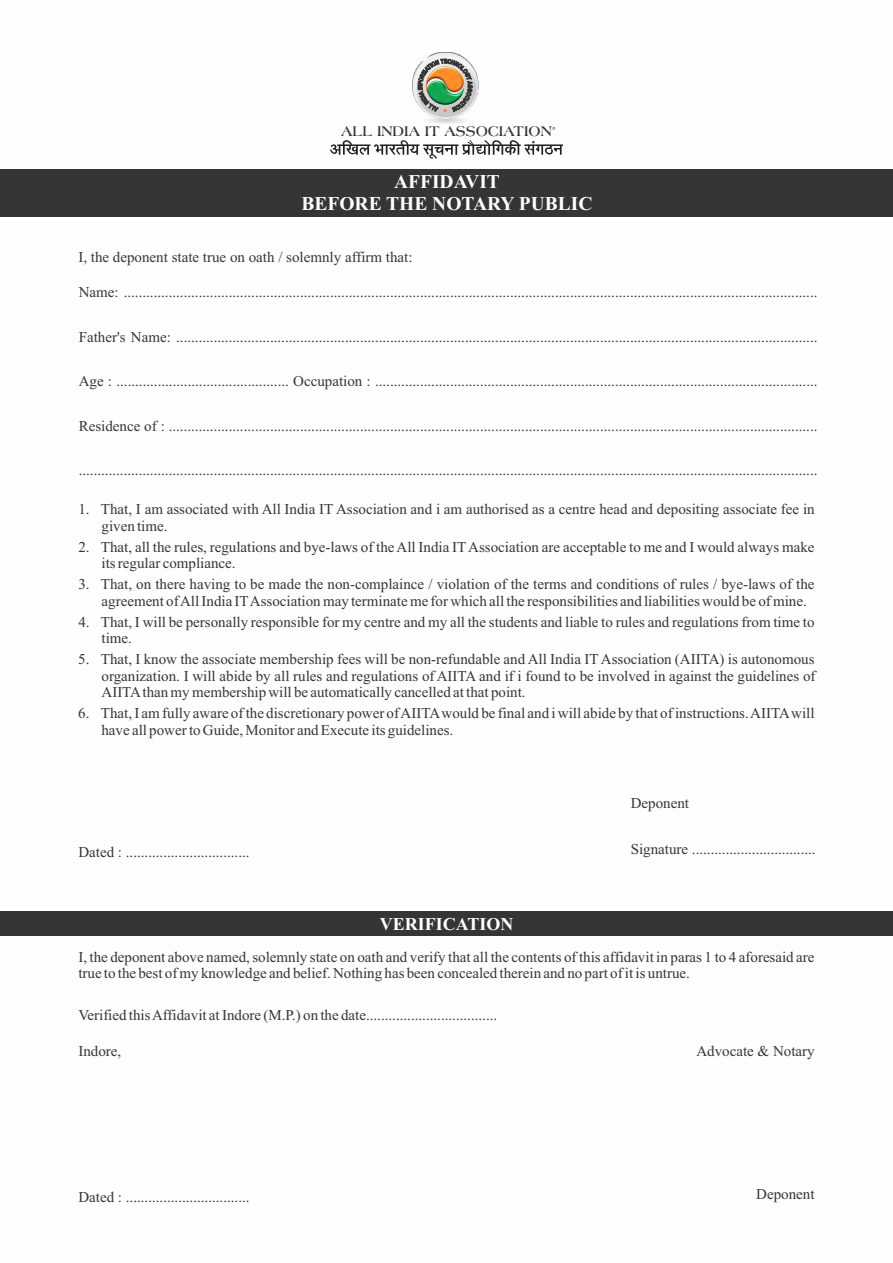
<style>
.page{position:relative;width:893px;height:1263px;background:#fff}
.page>*{position:absolute;margin:0;border:0;box-sizing:border-box;transform-origin:0 0}
.t1{font:700 19.5px/21.6px "Times New Roman";color:#fefefe;text-align:center}
.t2{font:700 18px "Times New Roman";color:#fefefe}
.t3{font:15px/16.6px "Times New Roman";color:#373435}
.t4{font:700 14.85px "Americana BT";color:#373435}
</style>
<div class="page">
<div style="left:0;top:169px;width:893px;height:48px;background:#373435"></div>
<div style="left:0;top:912px;width:893px;height:24px;background:#373435"></div>
<img style="left:412px;top:53px;width:67px;height:71px">
<img style="left:418px;top:59px;width:55px;height:53px">
<svg style="left:330px;top:140px;width:233px;height:19px"></svg>
<p class="t4" style="left:341px;top:125px;width:212px">ALL INDIA IT ASSOCIATION</p>
<h1 class="t1" style="left:302px;top:173px;width:292px">AFFIDAVIT<br>BEFORE THE NOTARY PUBLIC</h1>
<p class="t3" style="left:78px;top:250px;width:336px">I, the deponent state true on oath / solemnly affirm that:</p>
<p class="t3" style="left:79px;top:285px;width:740px">Name: .........................................................................................................................................................................................</p>
<p class="t3" style="left:79px;top:330px;width:740px">Father's Name: ...........................................................................................................................................................................</p>
<p class="t3" style="left:79px;top:374px;width:740px">Age : .............................................. Occupation : ......................................................................................................................</p>
<p class="t3" style="left:79px;top:419px;width:740px">Residence of : .............................................................................................................................................................................</p>
<p class="t3" style="left:79px;top:463px;width:740px">.....................................................................................................................................................................................................</p>
<p class="t3" style="left:102px;top:503px;width:715px;text-indent:-23px">1. That, I am associated with All India IT Association and i am authorised as a centre head and depositing associate fee in given time.</p>
<p class="t3" style="left:102px;top:540px;width:714px;text-indent:-23px">2. That, all the rules, regulations and bye-laws of the All India IT Association are acceptable to me and I would always make its regular compliance.</p>
<p class="t3" style="left:102px;top:577px;width:714px;text-indent:-23px">3. That, on there having to be made the non-complaince / violation of the terms and conditions of rules / bye-laws of the agreement of All India IT Association may terminate me for which all the responsibilities and liabilities would be of mine.</p>
<p class="t3" style="left:102px;top:615px;width:714px;text-indent:-23px">4. That, I will be personally responsible for my centre and my all the students and liable to rules and regulations from time to time.</p>
<p class="t3" style="left:101px;top:652px;width:715px;text-align:justify;text-indent:-23px">5. That, I know the associate membership fees will be non-refundable and All India IT Association (AIITA) is autonomous organization. I will abide by all rules and regulations of AIITA and if i found to be involved in against the guidelines of AIITA than my membership will be automatically cancelled at that point.</p>
<p class="t3" style="left:101px;top:706px;width:715px;text-indent:-23px">6. That, I am fully aware of the discretionary power of AIITA would be final and i will abide by that of instructions. AIITA will have all power to Guide, Monitor and Execute its guidelines.</p>
<p class="t3" style="left:78px;top:845px;width:173px">Dated : .................................</p>
<p class="t2" style="left:380px;top:918px;width:135px">VERIFICATION</p>
<p class="t3" style="left:631px;top:796px;width:60px">Deponent</p>
<p class="t3" style="left:631px;top:842px;width:186px">Signature .................................</p>
<p class="t3" style="left:78px;top:950px;width:738px">I, the deponent above named, solemnly state on oath and verify that all the contents of this affidavit in paras 1 to 4 aforesaid are true to the best of my knowledge and belief. Nothing has been concealed therein and no part of it is untrue.</p>
<p class="t3" style="left:78px;top:1008px;width:420px">Verified this Affidavit at Indore (M.P.) on the date...................................</p>
<p class="t3" style="left:78px;top:1044px;width:44px">Indore,</p>
<p class="t3" style="left:696px;top:1044px;width:120px">Advocate &amp; Notary</p>
<p class="t3" style="left:78px;top:1190px;width:173px">Dated : .................................</p>
<p class="t3" style="left:756px;top:1187px;width:60px">Deponent</p>
</div>
